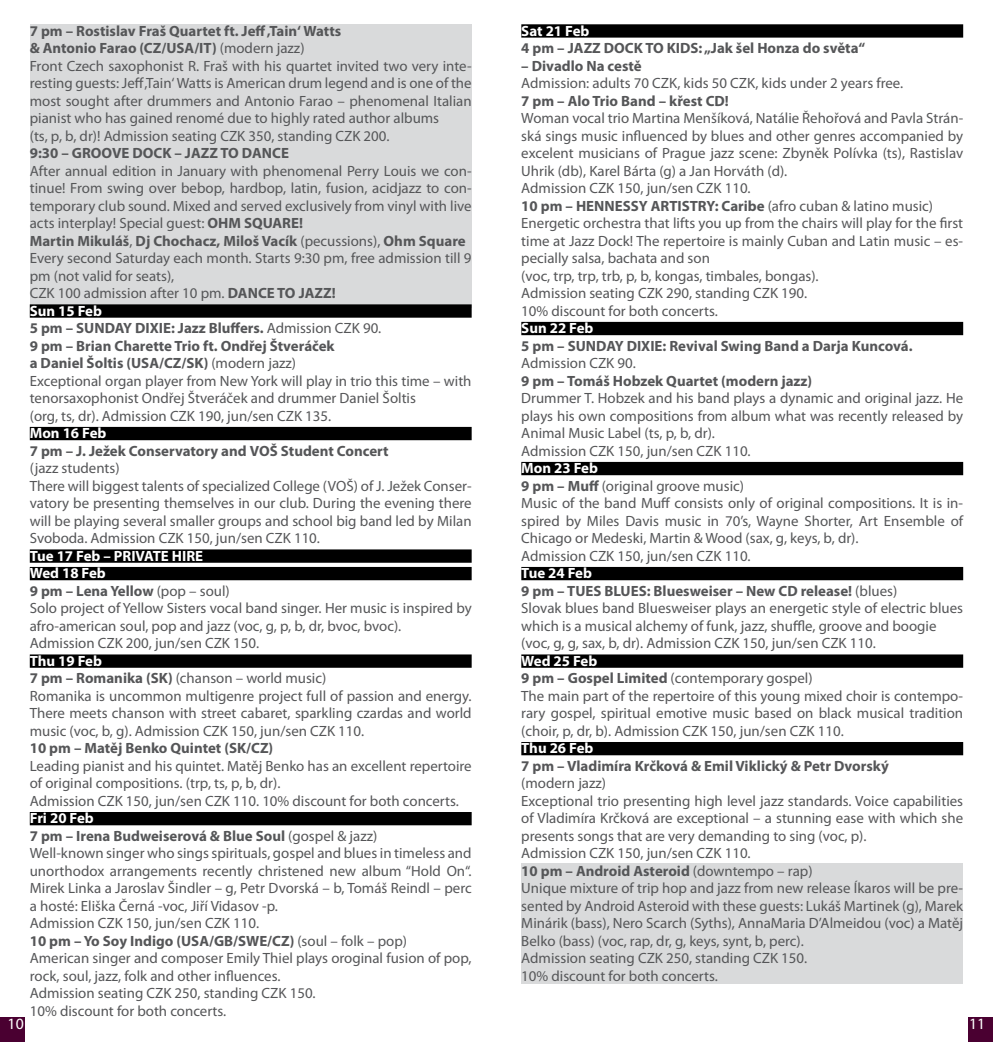
<style>
.page{position:relative;width:993px;height:1042px;background:#fff}
.page>*{position:absolute;margin:0;border:0;box-sizing:border-box;transform-origin:0 0}
.t1{font:15.75px "Myriad Pro";color:#fff}
.t2{font:14.88px/17.5px "Myriad Pro";color:#555658}
.t3{font:700 14.88px "Myriad Pro";color:#555658}
.t4{font:700 14.88px "Myriad Pro";color:#fff}
.s1{font-weight:700}
.s2{font-weight:700;color:#fff}
</style>
<div class="page">
<div style="left:0;top:1017px;width:25px;height:25px;background:#4a0031"></div>
<div style="left:967px;top:1017px;width:25px;height:25px;background:#4a0031"></div>
<div style="left:30px;top:25px;width:441px;height:283px;background:#d9dadb"></div>
<div style="left:521px;top:863px;width:441px;height:121px;background:#d9dadb"></div>
<div style="left:521px;top:24px;width:441px;height:14px;background:#000"></div>
<div style="left:521px;top:322px;width:441px;height:13px;background:#000"></div>
<div style="left:521px;top:462px;width:441px;height:13px;background:#000"></div>
<div style="left:521px;top:567px;width:441px;height:13px;background:#000"></div>
<div style="left:521px;top:654px;width:441px;height:14px;background:#000"></div>
<div style="left:521px;top:742px;width:441px;height:13px;background:#000"></div>
<div style="left:30px;top:304px;width:441px;height:14px;background:#000"></div>
<div style="left:30px;top:427px;width:441px;height:13px;background:#000"></div>
<div style="left:30px;top:549px;width:441px;height:14px;background:#000"></div>
<div style="left:30px;top:567px;width:441px;height:13px;background:#000"></div>
<div style="left:30px;top:654px;width:441px;height:14px;background:#000"></div>
<div style="left:30px;top:812px;width:441px;height:13px;background:#000"></div>
<p class="t2" style="left:30px;top:23px;width:443px"><span class="s1">7 pm – Rostislav Fraš Quartet ft. Jeff ‚Tain‘ Watts<br>&amp; Antonio Farao (CZ/USA/IT)</span> (modern jazz)<br>Front Czech saxophonist R. Fraš with his quartet invited two very inte&shy;resting guests: Jeff ‚Tain‘ Watts is American drum legend and is one of the most sought after drummers and Antonio Farao – phenomenal Italian pianist who has gained renomé due to highly rated author albums<br>(ts, p, b, dr)! Admission seating CZK 350, standing CZK 200.</p>
<p class="t3" style="left:30px;top:145px;width:260px">9:30 – GROOVE DOCK – JAZZ TO DANCE</p>
<p class="t2" style="left:30px;top:162px;width:443px">After annual edition in January with phenomenal Perry Louis we con&shy;tinue! From swing over bebop, hardbop, latin, fusion, acidjazz to con&shy;temporary club sound. Mixed and served exclusively from vinyl with live acts interplay! Special guest: <span class="s1">OHM SQUARE!<br>Martin Mikuláš</span>, <span class="s1">Dj Chochacz, Miloš Vacík</span> (pecussions), <span class="s1">Ohm Square </span>Every second Saturday each month. Starts 9:30 pm, free admission till 9 pm (not valid for seats),<br>CZK 100 admission after 10 pm. <span class="s1">DANCE TO JAZZ!<br></span><span class="s2">Sun 15 Feb<br></span><span class="s1">5 pm – SUNDAY DIXIE: Jazz Bluffers.</span> Admission CZK 90.<br><span class="s1">9 pm – Brian Charette Trio ft. Ondřej Štveráček<br>a Daniel Šoltis (USA/CZ/SK)</span> (modern jazz)<br>Exceptional organ player from New York will play in trio this time – with tenorsaxophonist Ondřej Štveráček and drummer Daniel Šoltis<br>(org, ts, dr). Admission CZK 190, jun/sen CZK 135.</p>
<p class="t4" style="left:30px;top:425px;width:78px">Mon 16 Feb</p>
<p class="t3" style="left:30px;top:442px;width:360px">7 pm – J. Ježek Conservatory and VOŠ Student Concert</p>
<p class="t2" style="left:30px;top:460px;width:443px">(jazz students)<br>There will biggest talents of specialized College (VOŠ) of J. Ježek Conser&shy;vatory be presenting themselves in our club. During the evening there will be playing several smaller groups and school big band led by Milan Svoboda. Admission CZK 150, jun/sen CZK 110.</p>
<p class="t2" style="left:30px;top:547px;width:443px"><span class="s2">Tue 17 Feb – PRIVATE HIRE<br>Wed 18 Feb<br></span><span class="s1">9 pm – Lena Yellow</span> (pop – soul)<br>Solo project of Yellow Sisters vocal band singer. Her music is inspired by afro-american soul, pop and jazz (voc, g, p, b, dr, bvoc, bvoc).<br>Admission CZK 200, jun/sen CZK 150.</p>
<p class="t2" style="left:30px;top:652px;width:443px"><span class="s2">Thu 19 Feb<br></span><span class="s1">7 pm – Romanika (SK)</span> (chanson – world music)<br>Romanika is uncommon multigenre project full of passion and energy.<br>There meets chanson with street cabaret, sparkling czardas and world music (voc, b, g). Admission CZK 150, jun/sen CZK 110.</p>
<p class="t3" style="left:30px;top:740px;width:245px">10 pm – Matěj Benko Quintet (SK/CZ)</p>
<p class="t2" style="left:30px;top:757px;width:443px">Leading pianist and his quintet. Matěj Benko has an excellent repertoire of original compositions. (trp, ts, p, b, dr).<br>Admission CZK 150, jun/sen CZK 110. 10% discount for both concerts.</p>
<p class="t2" style="left:30px;top:810px;width:443px"><span class="s2">Fri 20 Feb<br></span><span class="s1">7 pm – Irena Budweiserová &amp; Blue Soul</span> (gospel &amp; jazz)<br>Well-known singer who sings spirituals, gospel and blues in timeless and unorthodox arrangements recently christened new album “Hold On“.<br>Mirek Linka a Jaroslav Šindler – g, Petr Dvorská – b, Tomáš Reindl – perc a hosté: Eliška Černá -voc, Jiří Vidasov -p.<br>Admission CZK 150, jun/sen CZK 110.<br><span class="s1">10 pm – Yo Soy Indigo (USA/GB/SWE/CZ)</span> (soul – folk – pop)<br>American singer and composer Emily Thiel plays oroginal fusion of pop, rock, soul, jazz, folk and other influences.<br>Admission seating CZK 250, standing CZK 150.<br>10% discount for both concerts.</p>
<p class="t4" style="left:521px;top:23px;width:70px">Sat 21 Feb</p>
<p class="t3" style="left:521px;top:40px;width:345px">4 pm – JAZZ DOCK TO KIDS: „Jak šel Honza do světa“</p>
<p class="t3" style="left:521px;top:58px;width:122px">– Divadlo Na cestě</p>
<p class="t2" style="left:521px;top:75px;width:383px">Admission: adults 70 CZK, kids 50 CZK, kids under 2 years free.</p>
<p class="t3" style="left:521px;top:93px;width:209px">7 pm – Alo Trio Band – křest CD!</p>
<p class="t2" style="left:521px;top:110px;width:443px">Woman vocal trio Martina Menšíková, Natálie Řehořová and Pavla Strán&shy;ská sings music influenced by blues and other genres accompanied by excelent musicians of Prague jazz scene: Zbyněk Polívka (ts), Rastislav Uhrik (db), Karel Bárta (g) a Jan Horváth (d).<br>Admission CZK 150, jun/sen CZK 110.<br><span class="s1">10 pm – HENNESSY ARTISTRY: Caribe</span> (afro cuban &amp; latino music)<br>Energetic orchestra that lifts you up from the chairs will play for the first time at Jazz Dock! The repertoire is mainly Cuban and Latin music – es&shy;pecially salsa, bachata and son<br>(voc, trp, trp, trb, p, b, kongas, timbales, bongas).<br>Admission seating CZK 290, standing CZK 190.<br>10% discount for both concerts.</p>
<p class="t4" style="left:521px;top:320px;width:74px">Sun 22 Feb</p>
<p class="t3" style="left:521px;top:337px;width:392px">5 pm – SUNDAY DIXIE: Revival Swing Band a Darja Kuncová.</p>
<p class="t2" style="left:521px;top:355px;width:116px">Admission CZK 90.</p>
<p class="t3" style="left:521px;top:372px;width:292px">9 pm – Tomáš Hobzek Quartet (modern jazz)</p>
<p class="t2" style="left:521px;top:390px;width:443px">Drummer T. Hobzek and his band plays a dynamic and original jazz. He plays his own compositions from album what was recently released by Animal Music Label (ts, p, b, dr).<br>Admission CZK 150, jun/sen CZK 110.</p>
<p class="t2" style="left:521px;top:460px;width:443px"><span class="s2">Mon 23 Feb<br></span><span class="s1">9 pm – Muff</span> (original groove music)<br>Music of the band Muff consists only of original compositions. It is in&shy;spired by Miles Davis music in 70’s, Wayne Shorter, Art Ensemble of Chicago or Medeski, Martin &amp; Wood (sax, g, keys, b, dr).<br>Admission CZK 150, jun/sen CZK 110.</p>
<p class="t2" style="left:521px;top:565px;width:443px"><span class="s2">Tue 24 Feb<br></span><span class="s1">9 pm – TUES BLUES: Bluesweiser – New CD release!</span> (blues)<br>Slovak blues band Bluesweiser plays an energetic style of electric blues which is a musical alchemy of funk, jazz, shuffle, groove and boogie (voc, g, g, sax, b, dr). Admission CZK 150, jun/sen CZK 110.</p>
<p class="t2" style="left:521px;top:652px;width:443px"><span class="s2">Wed 25 Feb<br></span><span class="s1">9 pm – Gospel Limited</span> (contemporary gospel)<br>The main part of the repertoire of this young mixed choir is contempo&shy;rary gospel, spiritual emotive music based on black musical tradition (choir, p, dr, b). Admission CZK 150, jun/sen CZK 110.</p>
<p class="t4" style="left:521px;top:740px;width:74px">Thu 26 Feb</p>
<p class="t3" style="left:521px;top:757px;width:369px">7 pm – Vladimíra Krčková &amp; Emil Viklický &amp; Petr Dvorský</p>
<p class="t2" style="left:521px;top:775px;width:443px">(modern jazz)<br>Exceptional trio presenting high level jazz standards. Voice capabilities of Vladimíra Krčková are exceptional – a stunning ease with which she presents songs that are very demanding to sing (voc, p).<br>Admission CZK 150, jun/sen CZK 110.<br><span class="s1">10 pm – Android Asteroid</span> (downtempo – rap)<br>Unique mixture of trip hop and jazz from new release Íkaros will be pre&shy;sented by Android Asteroid with these guests: Lukáš Martinek (g), Marek Minárik (bass), Nero Scarch (Syths), AnnaMaria D’Almeidou (voc) a Matěj Belko (bass) (voc, rap, dr, g, keys, synt, b, perc).<br>Admission seating CZK 250, standing CZK 150.<br>10% discount for both concerts.</p>
<p class="t1" style="left:8px;top:1015px;width:18px">10</p>
<p class="t1" style="left:968px;top:1015px;width:18px">11</p>
</div>
